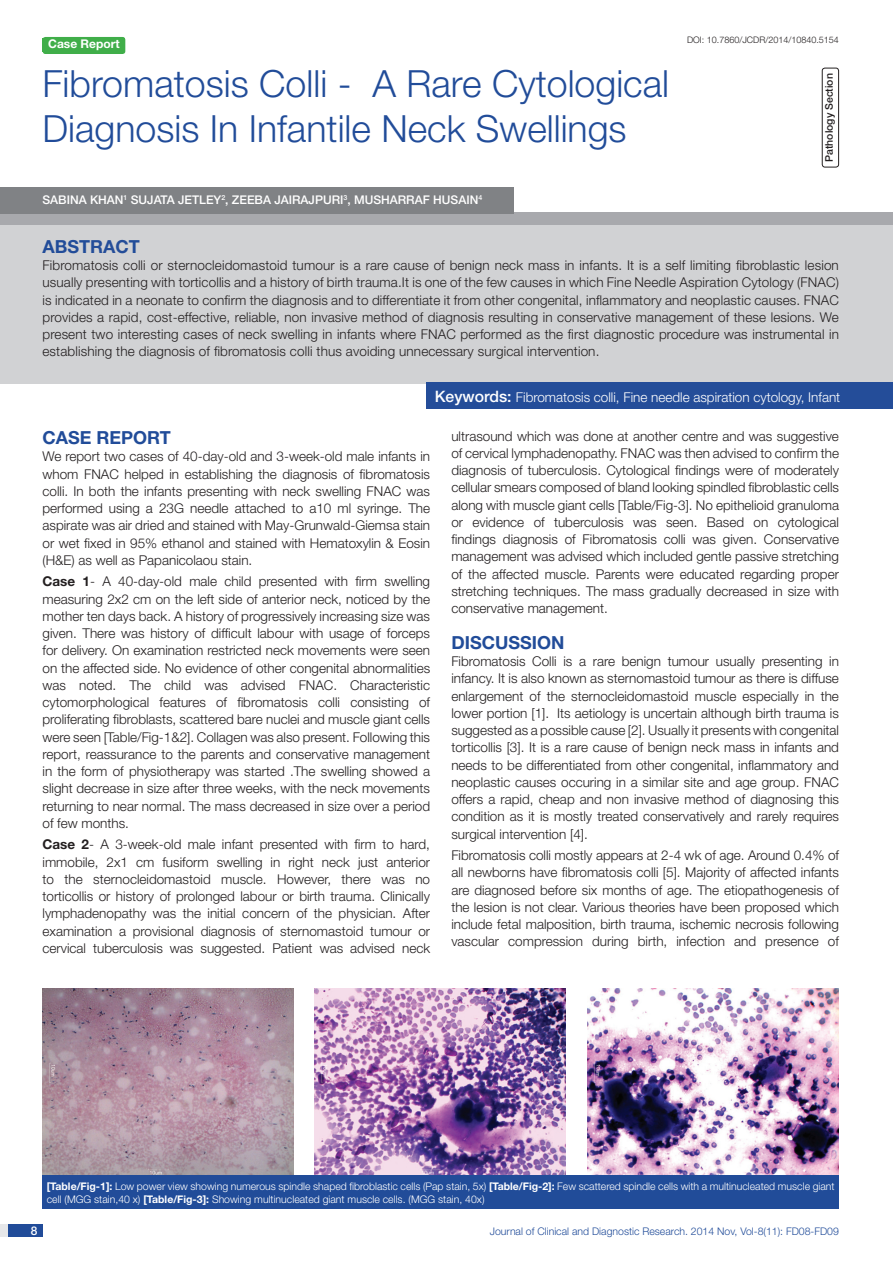
<style>
.page{position:relative;width:893px;height:1263px;background:#fff}
.page>*{position:absolute;margin:0;border:0;box-sizing:border-box;transform-origin:0 0}
.t1{font:300 37.5px/45px "Helvetica Neue";color:#214c99}
.Heading{font:700 18px "Helvetica Neue";color:#214c99}
.Abstract_head{font:700 18px "Helvetica Neue";color:#214c99}
.Body_text{font:300 13.5px/17.2px "Helvetica Neue";color:#231f20;text-align:justify}
.t2{font:300 13.5px "Helvetica Neue";color:#fff}
.Author{font:500 12px "Helvetica Neue";color:#fff}
.t3{font:700 12px "Helvetica Neue";color:#fff}
.Table_text{font:300 10.5px/12.6px "Helvetica Neue";color:#fff}
.t4{font:300 10.5px "Helvetica Neue";color:#214c99}
.t5{font:500 10.5px "Helvetica Neue";color:#231f20}
.DOI{font:300 9px "Helvetica Neue";color:#231f20}
.s1{color:#244d99}
.s2{font-weight:500;font-size:15.75px}
.s3{font-weight:700}
</style>
<div class="page">
<div style="left:0;top:1224px;width:43px;height:13px;background:#e6e7e9"></div>
<div style="left:8px;top:1224px;width:35px;height:13px;background:#214c99"></div>
<div style="left:43px;top:37px;width:82px;height:17px;background:#40ae49;border-radius:3px"></div>
<div style="left:0;top:225px;width:893px;height:159px;background:#d1d2d4"></div>
<div style="left:0;top:213px;width:893px;height:12px;background:#a8a9ad"></div>
<div style="left:426px;top:383px;width:467px;height:26px;background:#244d99"></div>
<div style="left:0;top:187px;width:513px;height:27px;background:#808285"></div>
<div style="left:822px;top:68px;width:17px;height:99px;border:1px solid #231f20;border-radius:3px"></div>
<img style="left:43px;top:988px;width:250px;height:188px">
<img style="left:315px;top:988px;width:251px;height:188px">
<img style="left:588px;top:988px;width:251px;height:188px">
<div style="left:43px;top:1176px;width:796px;height:33px;background:#214c99"></div>
<p class="t3" style="left:48px;top:37px;width:73px">Case Report</p>
<p class="t1" style="left:43px;top:60px;width:628px">Fibromatosis Colli - A Rare Cytological<br>Diagnosis In Infantile Neck Swellings</p>
<p class="Author" style="left:43px;top:193px;width:441px">SABINA KHAN<sup>1</sup> SUJATA JETLEY<sup>2</sup>, ZEEBA JAIRAJPURI<sup>3</sup>, MUSHARRAF HUSAIN<sup>4</sup></p>
<p class="DOI" style="left:687px;top:35px;width:153px">DOI: 10.7860/JCDR/2014/10840.5154</p>
<p class="t5" style="left:823px;top:162px;width:90px;rotate:-90deg">PATHOLOGY SECTION</p>
<p class="Abstract_head" style="left:43px;top:235px;width:98px">ABST<span class="s1">RAC</span>T</p>
<p class="Body_text" style="left:43px;top:256px;width:798px">Fibromatosis colli or sternocleidomastoid tumour is a rare cause of benign neck mass in infants. It is a self limiting fibroblastic lesion usually presenting with torticollis and a history of birth trauma.It is one of the few causes in which Fine Needle Aspiration Cytology (FNAC) is indicated in a neonate to confirm the diagnosis and to differentiate it from other congenital, inflammatory and neoplastic causes. FNAC provides a rapid, cost-effective, reliable, non invasive method of diagnosis resulting in conservative management of these lesions. We present two interesting cases of neck swelling in infants where FNAC performed as the first diagnostic procedure was instrumental in establishing the diagnosis of fibromatosis colli thus avoiding unnecessary surgical intervention.</p>
<p class="t2" style="left:435px;top:388px;width:407px"><span class="s2">KEYWORDS:</span> Fibromatosis colli, Fine needle aspiration cytology, Infant</p>
<p class="Heading" style="left:43px;top:426px;width:130px">Case report</p>
<p class="Body_text" style="left:43px;top:448px;width:389px">We report two cases of 40-day-old and 3-week-old male infants in whom FNAC helped in establishing the diagnosis of fibromatosis colli. In both the infants presenting with neck swelling FNAC was performed using a 23G needle attached to a10 ml syringe. The aspirate was air dried and stained with May-Grunwald-Giemsa stain or wet fixed in 95% ethanol and stained with Hematoxylin &amp; Eosin (H&amp;E) as well as Papanicolaou stain.</p>
<p class="Body_text" style="left:43px;top:573px;width:389px"><span class="s3">Case 1</span>- A 40-day-old male child presented with firm swelling measuring 2x2 cm on the left side of anterior neck, noticed by the mother ten days back. A history of progressively increasing size was given. There was history of difficult labour with usage of forceps for delivery. On examination restricted neck movements were seen on the affected side. No evidence of other congenital abnormalities was noted. The child was advised FNAC. Characteristic cytomorphological features of fibromatosis colli consisting of proliferating fibroblasts, scattered bare nuclei and muscle giant cells were seen [Table/Fig-1&amp;2]. Collagen was also present. Following this report, reassurance to the parents and conservative management in the form of physiotherapy was started .The swelling showed a slight decrease in size after three weeks, with the neck movements returning to near normal. The mass decreased in size over a period of few months.</p>
<p class="Body_text" style="left:43px;top:836px;width:389px"><span class="s3">Case 2</span>- A 3-week-old male infant presented with firm to hard, immobile, 2x1 cm fusiform swelling in right neck just anterior to the sternocleidomastoid muscle. However, there was no torticollis or history of prolonged labour or birth trauma. Clinically lymphadenopathy was the initial concern of the physician. After examination a provisional diagnosis of sternomastoid tumour or cervical tuberculosis was suggested. Patient was advised neck</p>
<p class="Body_text" style="left:451px;top:427px;width:389px">ultrasound which was done at another centre and was suggestive of cervical lymphadenopathy. FNAC was then advised to confirm the diagnosis of tuberculosis. Cytological findings were of moderately cellular smears composed of bland looking spindled fibroblastic cells along with muscle giant cells [Table/Fig-3]. No epithelioid granuloma or evidence of tuberculosis was seen. Based on cytological findings diagnosis of Fibromatosis colli was given. Conservative management was advised which included gentle passive stretching of the affected muscle. Parents were educated regarding proper stretching techniques. The mass gradually decreased in size with conservative management.</p>
<p class="Heading" style="left:451px;top:631px;width:115px">Discussion</p>
<p class="Body_text" style="left:451px;top:652px;width:389px">Fibromatosis Colli is a rare benign tumour usually presenting in infancy. It is also known as sternomastoid tumour as there is diffuse enlargement of the sternocleidomastoid muscle especially in the lower portion [1]. Its aetiology is uncertain although birth trauma is suggested as a possible cause [2]. Usually it presents with congenital torticollis [3]. It is a rare cause of benign neck mass in infants and needs to be differentiated from other congenital, inflammatory and neoplastic causes occuring in a similar site and age group. FNAC offers a rapid, cheap and non invasive method of diagnosing this condition as it is mostly treated conservatively and rarely requires surgical intervention [4].</p>
<p class="Body_text" style="left:451px;top:846px;width:389px">Fibromatosis colli mostly appears at 2-4 wk of age. Around 0.4% of all newborns have fibromatosis colli [5]. Majority of affected infants are diagnosed before six months of age. The etiopathogenesis of the lesion is not clear. Various theories have been proposed which include fetal malposition, birth trauma, ischemic necrosis following vascular compression during birth, infection and presence of</p>
<p class="Table_text" style="left:47px;top:1180px;width:789px"><span class="s3">[Table/Fig-1]:</span> Low power view showing numerous spindle shaped fibroblastic cells (Pap stain, 5x) <span class="s3">[Table/Fig-2]:</span> Few scattered spindle cells with a multinucleated muscle giant cell (MGG stain,40 x) <span class="s3">[Table/Fig-3]:</span> Showing multinucleated giant muscle cells. (MGG stain, 40x)</p>
<p class="Author" style="left:31px;top:1223px;width:8px">8</p>
<p class="t4" style="left:490px;top:1225px;width:351px">Journal of Clinical and Diagnostic Research. 2014 Nov, Vol-8(11): FD08-FD09</p>
</div>
